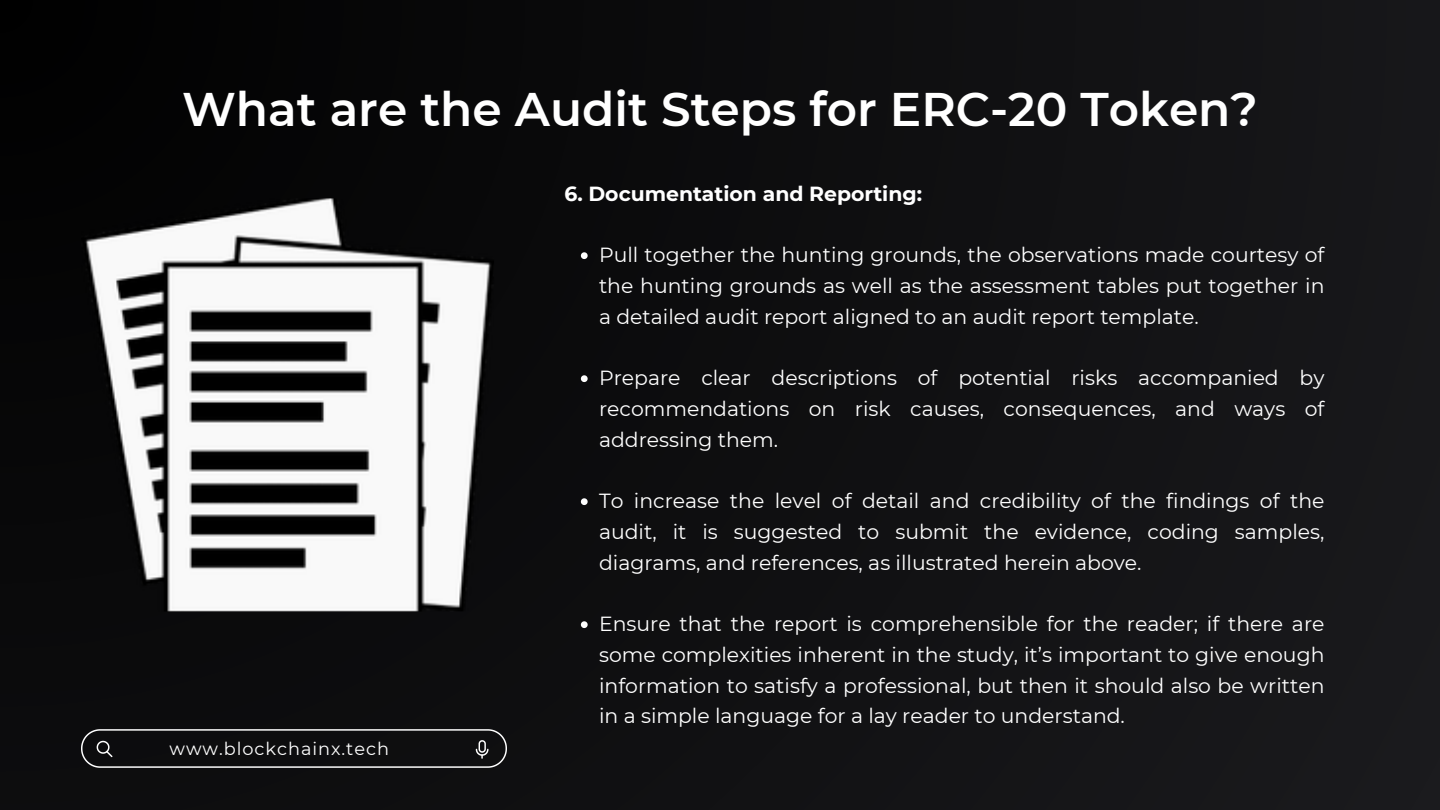
<style>
.page{position:relative;width:1440px;height:810px;background:#101011}
.page>*{position:absolute;margin:0;border:0;box-sizing:border-box;transform-origin:0 0}
.t1{font:600 47.1px "Montserrat";color:#fff}
.t2{font:20.4px/30.8px "Montserrat";color:#fff;text-align:justify}
.t3{font:700 20.4px "Montserrat";color:#fff}
.t4{font:17.7px "Montserrat";letter-spacing:.055em;color:#fff}
</style>
<div class="page">
<svg style="left:81px;top:729px;width:426px;height:39px"></svg>
<img style="left:81px;top:198px;width:413px;height:414px;border-radius:17px">
<svg style="left:581px;top:252px;width:7px;height:7px"></svg>
<svg style="left:581px;top:375px;width:7px;height:7px"></svg>
<svg style="left:581px;top:498px;width:7px;height:7px"></svg>
<svg style="left:581px;top:621px;width:7px;height:7px"></svg>
<p class="t1" style="left:182px;top:80px;width:1077px">What are the Audit Steps for ERC-20 Token?</p>
<p class="t3" style="left:564px;top:181px;width:359px">6. Documentation and Reporting:</p>
<p class="t2" style="left:599px;top:239px;width:727px">Pull together the hunting grounds, the observations made courtesy of the hunting grounds as well as the assessment tables put together in a detailed audit report aligned to an audit report template.</p>
<p class="t2" style="left:599px;top:362px;width:727px">Prepare clear descriptions of potential risks accompanied by recommendations on risk causes, consequences, and ways of addressing them.</p>
<h2 class="t2" style="left:599px;top:485px;width:727px">To increase the level of detail and credibility of the findings of the audit, it is suggested to submit the evidence, coding samples, diagrams, and references, as illustrated herein above.</h2>
<p class="t4" style="left:170px;top:738px;width:221px">www.blockchainx.tech</p>
<p class="t2" style="left:599px;top:608px;width:727px">Ensure that the report is comprehensible for the reader; if there are some complexities inherent in the study, it’s important to give enough information to satisfy a professional, but then it should also be written in a simple language for a lay reader to understand.</p>
</div>
